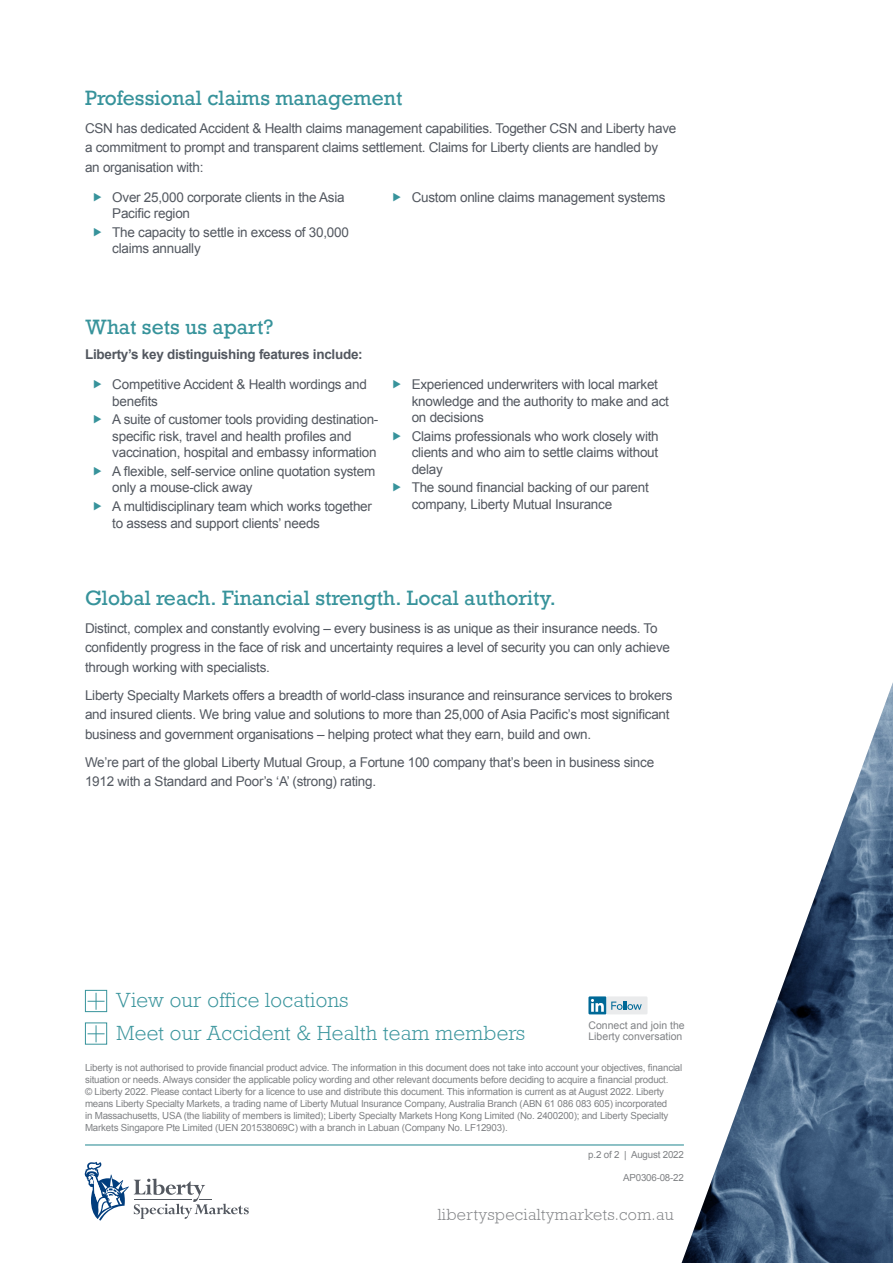
<style>
.page{position:relative;width:893px;height:1263px;background:#fff}
.page>*{position:absolute;margin:0;border:0;box-sizing:border-box;transform-origin:0 0}
.CALL_TO_ACTION{font:300 21px "Rockwell Std";letter-spacing:.015em;color:#37939b}
.SUB_HEAD{font:19.5px "Rockwell";color:#37939b}
.BODY{font:19.5px "Rockwell";color:#37939b}
.URL{font:300 16.5px "Rockwell Std";letter-spacing:.02em;color:#808285}
.BODY-2{font:13.5px/16.5px "Arial";letter-spacing:-.02em;color:#535860}
.BODY_BOLD{font:700 13.5px "Arial";letter-spacing:-.02em;color:#535860}
.t1{font:10.5px "Arial";color:#808285}
.DISCLAIMER{font:9.75px/12px "Arial";letter-spacing:-.02em;color:#808285}
.PAGE_NUMBER_-_DATE{font:9.75px "Arial";letter-spacing:-.02em;color:#808285}
</style>
<div class="page">
<hr style="left:85px;top:1144px;width:599px;height:1px;background:#37939b">
<svg style="left:85px;top:1162px;width:164px;height:58px"></svg>
<div style="left:85px;top:990px;width:22px;height:22px;border:1px solid #37939b"></div>
<svg style="left:88px;top:993px;width:17px;height:17px"></svg>
<div style="left:85px;top:1022px;width:22px;height:22px;border:1px solid #37939b"></div>
<svg style="left:88px;top:1025px;width:17px;height:17px"></svg>
<div style="left:588px;top:996px;width:18px;height:18px;background:#006997"></div>
<svg style="left:591px;top:999px;width:13px;height:13px"></svg>
<div style="left:606px;top:996px;width:41px;height:18px;background:#eaebec"></div>
<svg style="left:611px;top:1001px;width:31px;height:9px"></svg>
<img style="left:682px;top:682px;width:211px;height:581px">
<p class="BODY" style="left:85px;top:85px;width:319px">Professional claims management</p>
<p class="BODY-2" style="left:85px;top:118px;width:593px;line-height:19.5px">CSN has dedicated Accident &amp; Health claims management capabilities. Together CSN and Liberty have a commitment to prompt and transparent claims settlement. Claims for Liberty clients are handled by<br>an organisation with:</p>
<p class="BODY-2" style="left:112px;top:189px;width:234px">Over 25,000 corporate clients in the Asia<br>Pacific region</p>
<p class="BODY-2" style="left:112px;top:224px;width:238px">The capacity to settle in excess of 30,000 claims annually</p>
<p class="BODY-2" style="left:412px;top:189px;width:255px">Custom online claims management systems</p>
<p class="SUB_HEAD" style="left:85px;top:315px;width:190px">What sets us apart?</p>
<p class="BODY_BOLD" style="left:85px;top:345px;width:279px">Liberty’s key distinguishing features include:</p>
<p class="BODY-2" style="left:112px;top:376px;width:256px">Competitive Accident &amp; Health wordings and benefits</p>
<p class="BODY-2" style="left:112px;top:411px;width:268px">A suite of customer tools providing destination&shy;specific risk, travel and health profiles and vaccination, hospital and embassy information</p>
<p class="BODY-2" style="left:112px;top:463px;width:264px">A flexible, self-service online quotation system only a mouse-click away</p>
<p class="BODY-2" style="left:112px;top:498px;width:261px">A multidisciplinary team which works together to assess and support clients’ needs</p>
<p class="BODY-2" style="left:412px;top:376px;width:259px">Experienced underwriters with local market knowledge and the authority to make and act on decisions</p>
<p class="BODY-2" style="left:412px;top:428px;width:248px;text-align:justify">Claims professionals who work closely with clients and who aim to settle claims without delay</p>
<p class="BODY-2" style="left:412px;top:479px;width:239px">The sound financial backing of our parent company, Liberty Mutual Insurance</p>
<p class="SUB_HEAD" style="left:85px;top:586px;width:472px">Global reach. Financial strength. Local authority.</p>
<p class="BODY-2" style="left:85px;top:618px;width:586px;line-height:19.5px">Distinct, complex and constantly evolving – every business is as unique as their insurance needs. To confidently progress in the face of risk and uncertainty requires a level of security you can only achieve through working with specialists.</p>
<p class="BODY-2" style="left:85px;top:685px;width:589px;line-height:19.5px">Liberty Specialty Markets offers a breadth of world-class insurance and reinsurance services to brokers and insured clients. We bring value and solutions to more than 25,000 of Asia Pacific’s most significant business and government organisations – helping protect what they earn, build and own.</p>
<p class="BODY-2" style="left:85px;top:752px;width:571px;line-height:19.5px">We’re part of the global Liberty Mutual Group, a Fortune 100 company that’s been in business since<br>1912 with a Standard and Poor’s ‘A’ (strong) rating.</p>
<p class="CALL_TO_ACTION" style="left:117px;top:988px;width:234px">View our office locations</p>
<p class="t1" style="left:588px;top:1019px;width:98px">Connect and join the</p>
<p class="CALL_TO_ACTION" style="left:117px;top:1021px;width:410px">Meet our Accident &amp; Health team members</p>
<p class="t1" style="left:588px;top:1029px;width:95px">Liberty conversation</p>
<p class="DISCLAIMER" style="left:85px;top:1062px;width:599px">Liberty is not authorised to provide financial product advice. The information in this document does not take into account your objectives, financial situation or needs. Always consider the applicable policy wording and other relevant documents before deciding to acquire a financial product.<br>© Liberty 2022. Please contact Liberty for a licence to use and distribute this document. This information is current as at August 2022. Liberty means Liberty Specialty Markets, a trading name of Liberty Mutual Insurance Company, Australia Branch (ABN 61 086 083 605) incorporated<br>in Massachusetts, USA (the liability of members is limited); Liberty Specialty Markets Hong Kong Limited (No. 2400200); and Liberty Specialty Markets Singapore Pte Limited (UEN 201538069C) with a branch in Labuan (Company No. LF12903).</p>
<p class="PAGE_NUMBER_-_DATE" style="left:588px;top:1148px;width:97px">p.2 of 2 | August 2022</p>
<p class="DISCLAIMER" style="left:623px;top:1171px;width:62px">AP0306-08-22</p>
<p class="URL" style="left:438px;top:1205px;width:238px">libertyspecialtymarkets.com.au</p>
</div>
